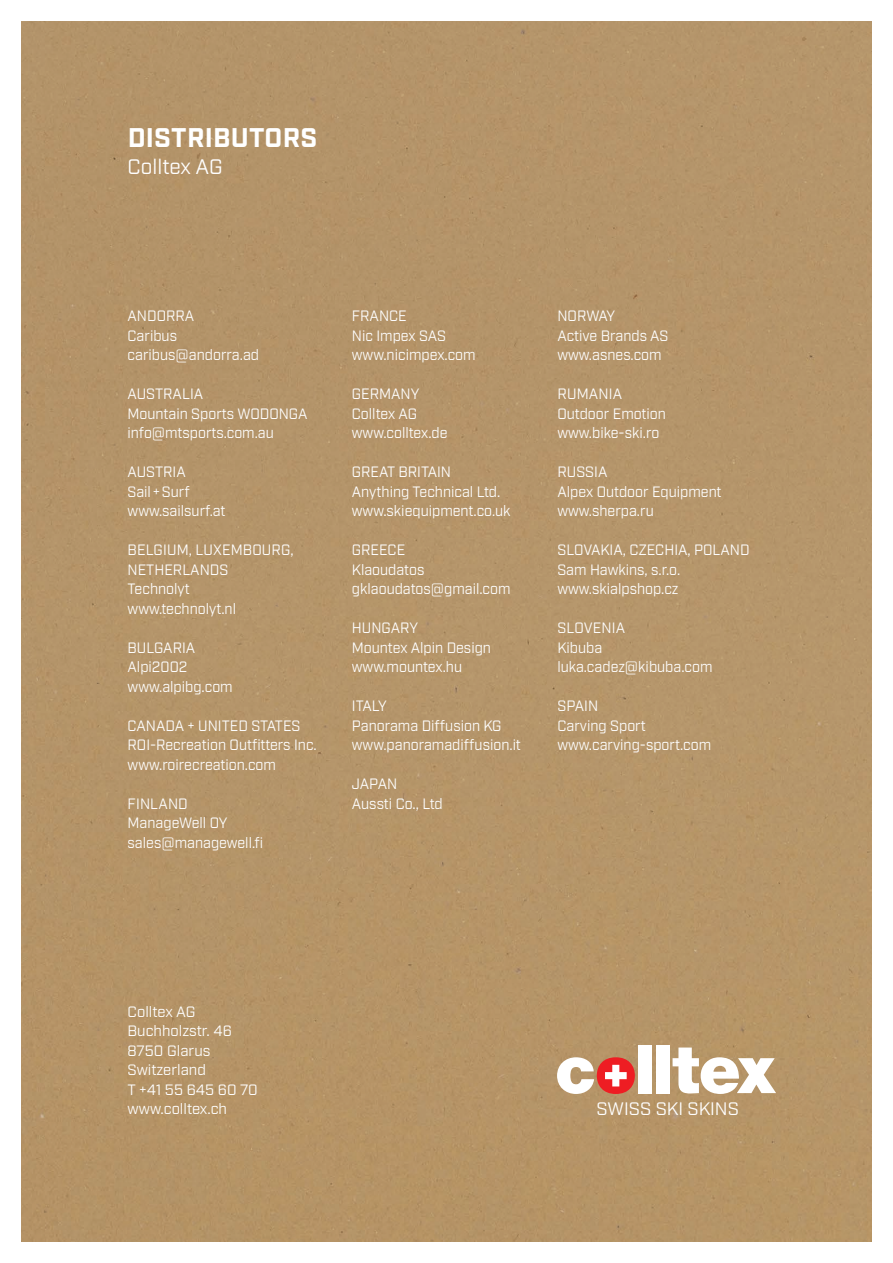
<style>
.page{position:relative;width:893px;height:1263px;background:#fff}
.page>*{position:absolute;margin:0;border:0;box-sizing:border-box;transform-origin:0 0}
.t1{font:700 27px "Industry";letter-spacing:.01em;color:#fff}
.t2{font:21px "Industry";color:#fff}
.t3{font:18px "Industry";color:#fff}
.t4{font:15px/19.5px "Industry";color:#fff;scale:.96 1}
.t5{font:15px/19.5px "Industry";color:#fff}
</style>
<div class="page">
<div style="left:21px;top:21px;width:851px;height:1221px;background:#b59469"></div>
<svg style="left:557px;top:1057px;width:37px;height:37px"></svg>
<div style="left:597px;top:1057px;width:38px;height:37px;background:#ee1d23;border-radius:50%"></div>
<svg style="left:605px;top:1065px;width:22px;height:21px"></svg>
<div style="left:638px;top:1045px;width:13px;height:48px;background:#fff"></div>
<div style="left:656px;top:1045px;width:14px;height:48px;background:#fff"></div>
<svg style="left:672px;top:1047px;width:104px;height:47px"></svg>
<h1 class="t1" style="left:128px;top:122px;width:191px">DISTRIBUTORS</h1>
<h2 class="t2" style="left:128px;top:155px;width:97px">Colltex AG</h2>
<p class="t4" style="left:128px;top:307px;width:139px">ANDORRA<br>Caribus caribus@andorra.ad</p>
<p class="t4" style="left:128px;top:385px;width:189px">AUSTRALIA<br>Mountain Sports WODONGA info@mtsports.com.au</p>
<p class="t4" style="left:128px;top:463px;width:104px">AUSTRIA<br>Sail+Surf www.sailsurf.at</p>
<p class="t4" style="left:128px;top:541px;width:174px">BELGIUM, LUXEMBOURG,<br>NETHERLANDS<br>Technolyt www.technolyt.nl</p>
<p class="t4" style="left:128px;top:638px;width:111px">BULGARIA<br>Alpi2002 www.alpibg.com</p>
<p class="t4" style="left:128px;top:716px;width:199px">CANADA + UNITED STATES<br>ROI-Recreation Outfitters Inc. www.roirecreation.com</p>
<p class="t4" style="left:128px;top:794px;width:143px">FINLAND<br>ManageWell OY sales@managewell.fi</p>
<p class="t4" style="left:352px;top:307px;width:130px">FRANCE<br>Nic Impex SAS www.nicimpex.com</p>
<p class="t4" style="left:352px;top:385px;width:101px">GERMANY<br>Colltex AG www.colltex.de</p>
<p class="t4" style="left:352px;top:463px;width:167px">GREAT BRITAIN<br>Anything Technical Ltd. www.skiequipment.co.uk</p>
<p class="t4" style="left:352px;top:541px;width:167px">GREECE<br>Klaoudatos gklaoudatos@gmail.com</p>
<p class="t4" style="left:352px;top:619px;width:146px">HUNGARY<br>Mountex Alpin Design www.mountex.hu</p>
<p class="t4" style="left:352px;top:697px;width:178px">ITALY<br>Panorama Diffusion KG www.panoramadiffusion.it</p>
<p class="t4" style="left:352px;top:775px;width:96px">JAPAN<br>Aussti Co., Ltd</p>
<p class="t4" style="left:557px;top:307px;width:117px">NORWAY<br>Active Brands AS www.asnes.com</p>
<p class="t4" style="left:557px;top:385px;width:115px">RUMANIA<br>Outdoor Emotion www.bike-ski.ro</p>
<p class="t4" style="left:557px;top:463px;width:173px">RUSSIA<br>Alpex Outdoor Equipment www.sherpa.ru</p>
<p class="t4" style="left:557px;top:541px;width:202px">SLOVAKIA, CZECHIA, POLAND<br>Sam Hawkins, s.r.o. www.skialpshop.cz</p>
<p class="t4" style="left:557px;top:619px;width:163px">SLOVENIA<br>Kibuba luka.cadez@kibuba.com</p>
<p class="t4" style="left:557px;top:697px;width:162px">SPAIN<br>Carving Sport www.carving-sport.com</p>
<p class="t5" style="left:128px;top:1002px;width:132px">Colltex AG<br>Buchholzstr. 46<br>8750 Glarus<br>Switzerland<br>T +41 55 645 60 70 www.colltex.ch</p>
<p class="t3" style="left:597px;top:1098px;width:144px">SWISS SKI SKINS</p>
</div>
